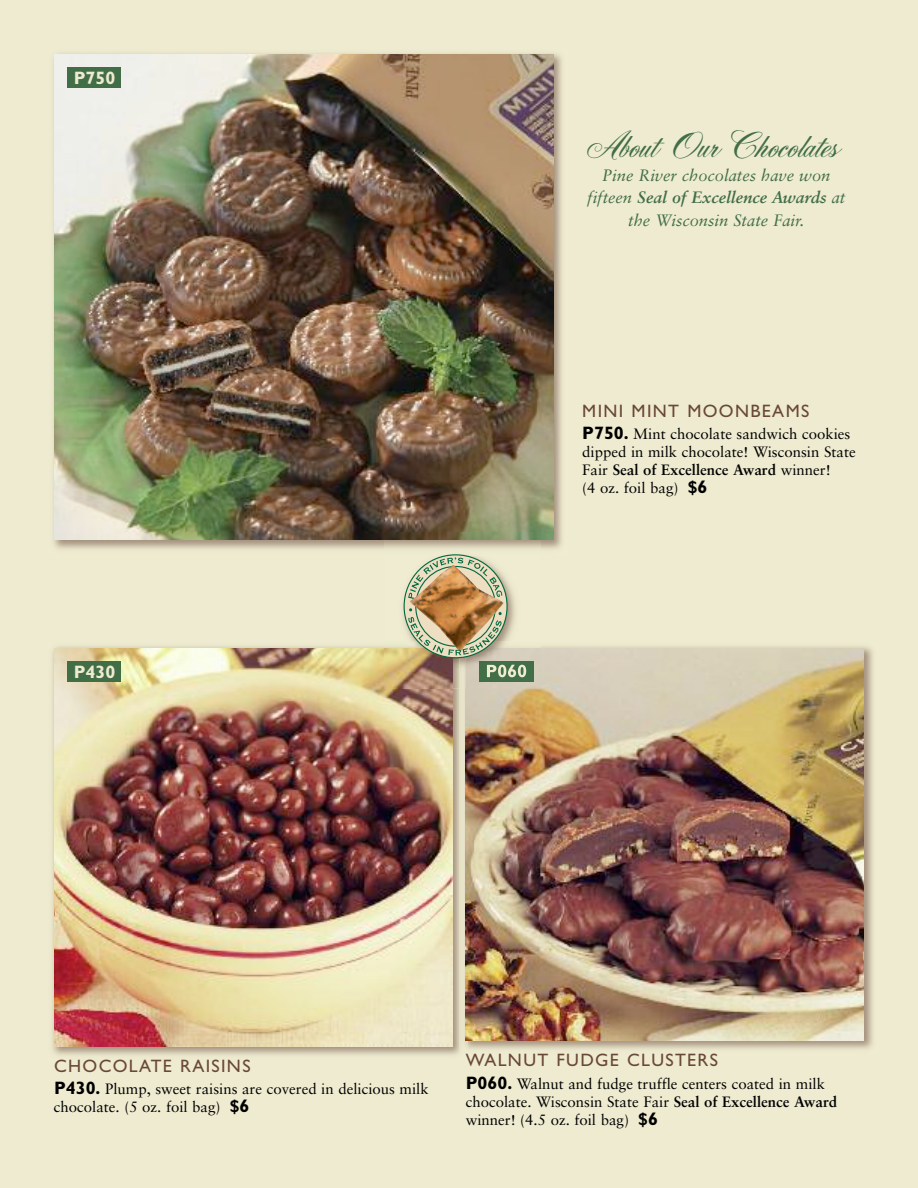
<style>
.page{position:relative;width:918px;height:1188px;background:#eeebd0}
.page>*{position:absolute;margin:0;border:0;box-sizing:border-box;transform-origin:0 0}
.t1{font:39px "Yonkers";color:#426e47}
.t2{font:18px "Gill Sans";letter-spacing:.075em;color:#6a4839}
.t3{font:700 18px "Gill Sans";color:#eeebd0}
.t4{font:italic 16.5px/22.5px "Sabon";color:#426e47;text-align:center}
.t5{font:15px/18px "Sabon";color:#000}
.s1{font-weight:700}
.s2{font-family:"Gill Sans";font-weight:700;font-size:18px}
</style>
<div class="page">
<img style="left:53px;top:53px;width:509px;height:496px">
<img style="left:54px;top:54px;width:500px;height:486px">
<div style="left:68px;top:68px;width:54px;height:20px;background:#426e47"></div>
<img style="left:52px;top:646px;width:407px;height:409px">
<img style="left:54px;top:648px;width:398px;height:398px">
<div style="left:68px;top:662px;width:54px;height:20px;background:#426e47"></div>
<img style="left:468px;top:646px;width:405px;height:403px">
<img style="left:459px;top:688px;width:9px;height:362px">
<img style="left:466px;top:648px;width:398px;height:393px">
<img style="left:385px;top:532px;width:156px;height:110px">
<img style="left:385px;top:646px;width:74px;height:42px">
<img style="left:385px;top:648px;width:67px;height:40px">
<img style="left:504px;top:642px;width:37px;height:6px">
<img style="left:459px;top:657px;width:7px;height:31px">
<img style="left:466px;top:648px;width:75px;height:40px">
<img style="left:479px;top:661px;width:54px;height:20px">
<img style="left:487px;top:665px;width:39px;height:12px">
<img style="left:410px;top:565px;width:94px;height:87px">
<svg style="left:408px;top:557px;width:94px;height:42px"></svg>
<svg style="left:408px;top:608px;width:94px;height:47px"></svg>
<p class="t3" style="left:74px;top:67px;width:43px">P750</p>
<p class="t3" style="left:74px;top:661px;width:43px">P430</p>
<h1 class="t1" style="left:590px;top:121px;width:255px">About Our Chocolates</h1>
<p class="t4" style="left:587px;top:164px;width:260px">Pine River chocolates have won fifteen <span class="s1">Seal of Excellence Awards</span> at the Wisconsin State Fair.</p>
<p class="t2" style="left:582px;top:400px;width:229px">MINI MINT MOONBEAMS</p>
<p class="t5" style="left:582px;top:425px;width:275px"><span class="s2">P750.</span> Mint chocolate sandwich cookies dipped in milk chocolate! Wisconsin State Fair <span class="s1">Seal of Excellence Award</span> winner!<br>(4 oz. foil bag) <span class="s2">$6</span></p>
<p class="t2" style="left:54px;top:1056px;width:198px">CHOCOLATE RAISINS</p>
<p class="t5" style="left:54px;top:1080px;width:376px"><span class="s2">P430.</span> Plump, sweet raisins are covered in delicious milk chocolate. (5 oz. foil bag) <span class="s2">$6</span></p>
<p class="t2" style="left:466px;top:1050px;width:254px">WALNUT FUDGE CLUSTERS</p>
<p class="t5" style="left:466px;top:1075px;width:373px"><span class="s2">P060.</span> Walnut and fudge truffle centers coated in milk chocolate. Wisconsin State Fair <span class="s1">Seal of Excellence Award </span>winner! (4.5 oz. foil bag) <span class="s2">$6</span></p>
</div>
